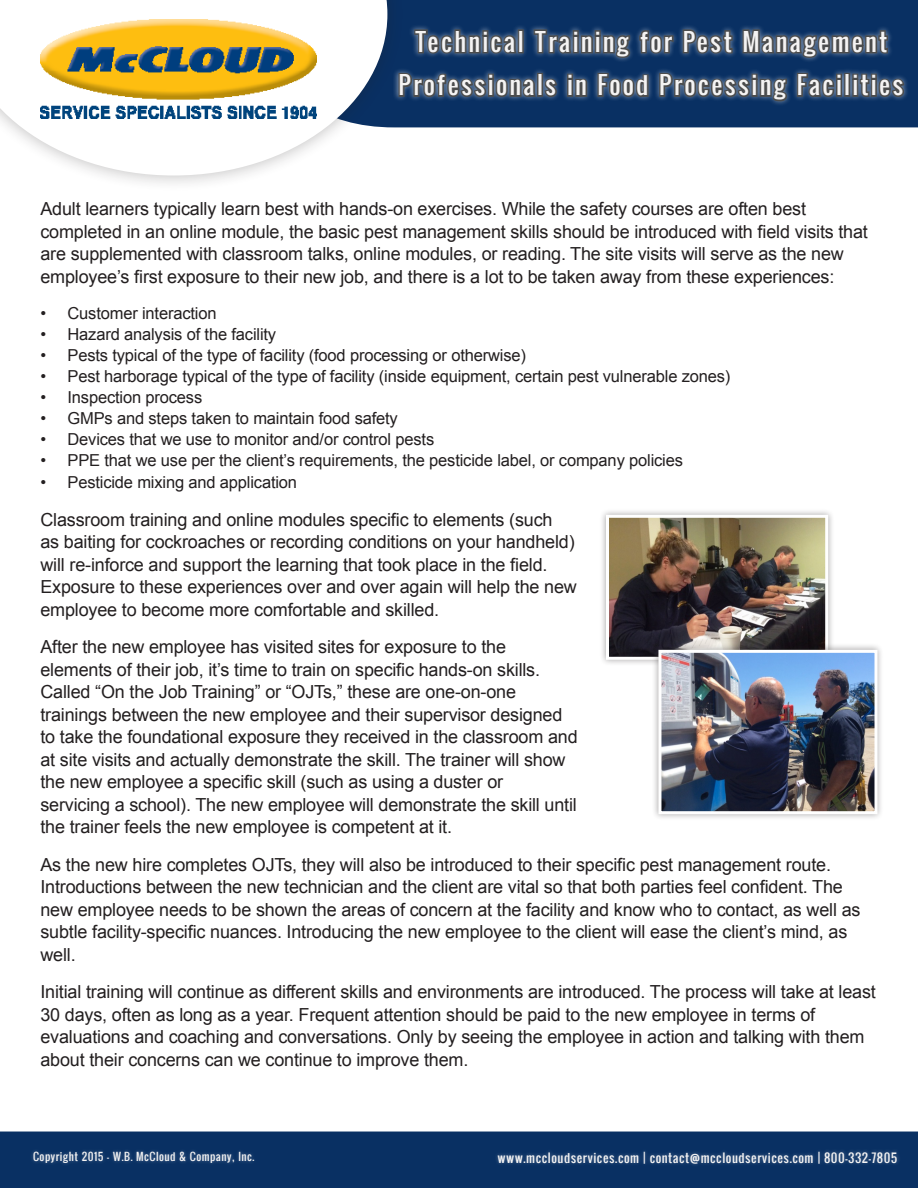
<style>
.page{position:relative;width:918px;height:1188px;background:#fff}
.page>*{position:absolute;margin:0;border:0;box-sizing:border-box;transform-origin:0 0}
.t1{font:24px/43.5px "Oswald";letter-spacing:.09em;color:#f4f3f3;text-align:center}
.t2{font:18px/22.5px "Arial";letter-spacing:-.01em;color:#231f20}
.t3{font:16.5px "Arial";letter-spacing:-.01em;color:#231f20}
.t4{font:12px "Oswald";letter-spacing:.04em;color:#f4f3f3}
.t5{font:10.5px "Oswald";letter-spacing:.04em;color:#f4f3f3}
</style>
<div class="page">
<div style="left:599px;top:508px;width:236px;height:158px;background:#231f20;opacity:.4"></div>
<img style="left:610px;top:519px;width:214px;height:137px">
<div style="left:606px;top:515px;width:222px;height:145px;border:3px solid #fff"></div>
<div style="left:652px;top:643px;width:232px;height:178px;background:#231f20;opacity:.4"></div>
<img style="left:662px;top:654px;width:212px;height:156px">
<div style="left:658px;top:650px;width:220px;height:164px;border:3px solid #fff"></div>
<div style="left:404px;top:0;width:514px;height:127px;background:#093063"></div>
<div style="left:0;top:0;width:404px;height:192px;background:#231f20;opacity:.3"></div>
<svg style="left:0;top:0;width:387px;height:176px"></svg>
<img style="left:40px;top:20px;width:277px;height:99px">
<svg style="left:397px;top:2px;width:509px;height:127px;background:#203d64"></svg>
<div style="left:0;top:1132px;width:918px;height:56px;background:#093063"></div>
<div style="left:494px;top:1148px;width:407px;height:20px;background:#fff;opacity:.3"></div>
<div style="left:29px;top:1148px;width:229px;height:19px;background:#fff;opacity:.3"></div>
<h1 class="t1" style="left:399px;top:19px;width:507px">Technical Training for Pest Management<br>Professionals in Food Processing Facilities</h1>
<p class="t2" style="left:40px;top:198px;width:767px">Adult learners typically learn best with hands-on exercises. While the safety courses are often best</p>
<p class="t2" style="left:40px;top:220px;width:829px">completed in an online module, the basic pest management skills should be introduced with field visits that are supplemented with classroom talks, online modules, or reading. The site visits will serve as the new employee’s first exposure to their new job, and there is a lot to be taken away from these experiences:</p>
<p class="t3" style="left:40px;top:302px;width:178px">• Customer interaction</p>
<p class="t3" style="left:40px;top:323px;width:237px">• Hazard analysis of the facility</p>
<p class="t3" style="left:40px;top:344px;width:487px">• Pests typical of the type of facility (food processing or otherwise)</p>
<p class="t3" style="left:40px;top:365px;width:691px">• Pest harborage typical of the type of facility (inside equipment, certain pest vulnerable zones)</p>
<p class="t3" style="left:40px;top:386px;width:163px">• Inspection process</p>
<p class="t3" style="left:40px;top:407px;width:359px">• GMPs and steps taken to maintain food safety</p>
<p class="t3" style="left:40px;top:428px;width:395px">• Devices that we use to monitor and/or control pests</p>
<p class="t3" style="left:40px;top:449px;width:644px">• PPE that we use per the client’s requirements, the pesticide label, or company policies</p>
<p class="t3" style="left:40px;top:472px;width:258px">• Pesticide mixing and application</p>
<p class="t2" style="left:40px;top:508px;width:538px">Classroom training and online modules specific to elements (such<br>as baiting for cockroaches or recording conditions on your handheld) will re-inforce and support the learning that took place in the field.<br>Exposure to these experiences over and over again will help the new employee to become more comfortable and skilled.</p>
<p class="t2" style="left:40px;top:636px;width:467px">After the new employee has visited sites for exposure to the</p>
<p class="t2" style="left:40px;top:658px;width:501px">elements of their job, it’s time to train on specific hands-on skills.<br>Called “On the Job Training” or “OJTs,” these are one-on-one</p>
<p class="t2" style="left:40px;top:703px;width:539px">trainings between the new employee and their supervisor designed to take the foundational exposure they received in the classroom and at site visits and actually demonstrate the skill. The trainer will show the new employee a specific skill (such as using a duster or</p>
<p class="t2" style="left:40px;top:793px;width:538px">servicing a school). The new employee will demonstrate the skill until the trainer feels the new employee is competent at it.</p>
<p class="t2" style="left:40px;top:853px;width:792px">As the new hire completes OJTs, they will also be introduced to their specific pest management route.</p>
<p class="t2" style="left:40px;top:876px;width:822px">Introductions between the new technician and the client are vital so that both parties feel confident. The new employee needs to be shown the areas of concern at the facility and know who to contact, as well as subtle facility-specific nuances. Introducing the new employee to the client will ease the client’s mind, as well.</p>
<p class="t2" style="left:40px;top:981px;width:837px">Initial training will continue as different skills and environments are introduced. The process will take at least<br>30 days, often as long as a year. Frequent attention should be paid to the new employee in terms of</p>
<p class="t2" style="left:40px;top:1026px;width:826px">evaluations and coaching and conversations. Only by seeing the employee in action and talking with them about their concerns can we continue to improve them.</p>
<p class="t5" style="left:33px;top:1149px;width:223px">Copyright 2015 - W.B. McCloud &amp; Company, Inc.</p>
<p class="t4" style="left:497px;top:1149px;width:402px">www.mccloudservices.com | contact@mccloudservices.com | 800-332-7805</p>
</div>
